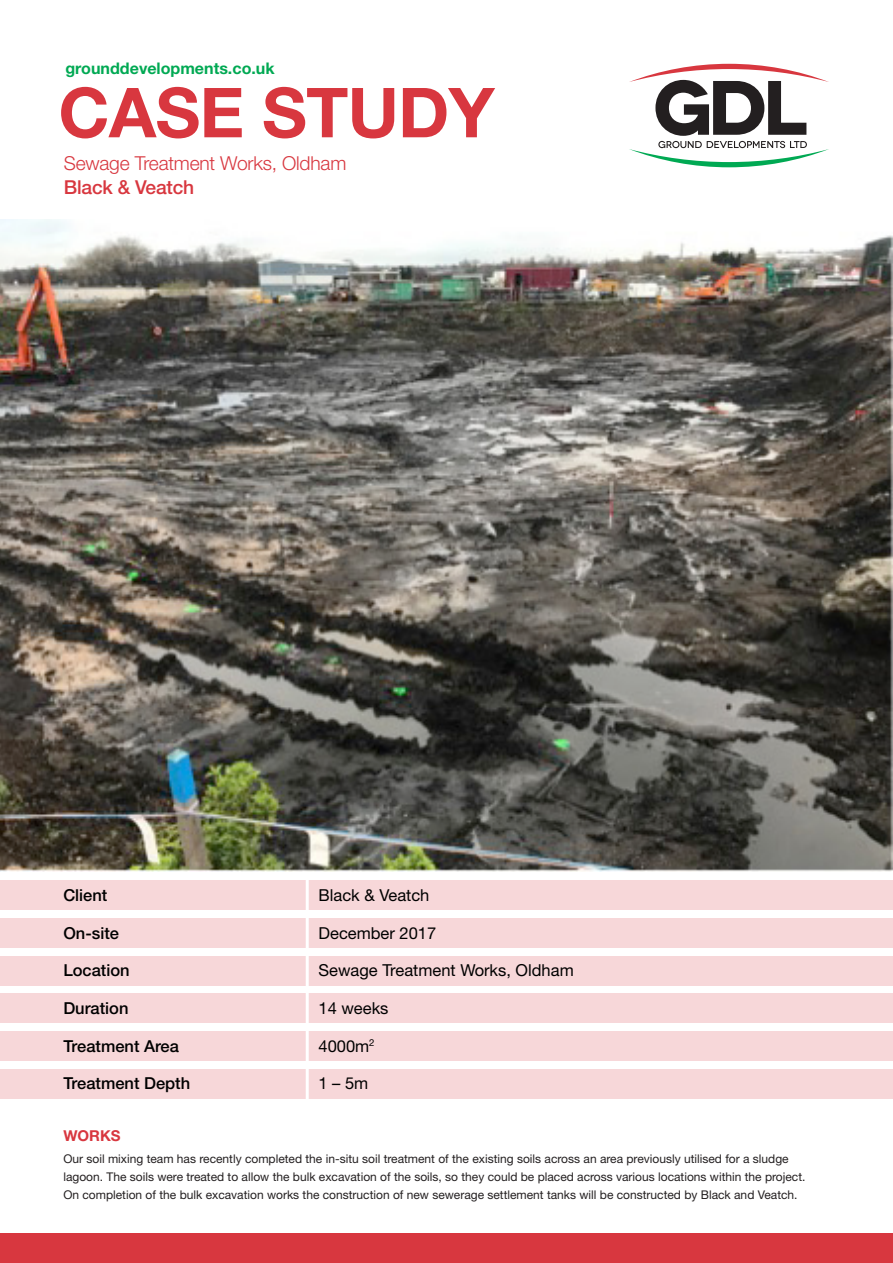
<style>
.page{position:relative;width:893px;height:1263px;background:#fff}
.page>*{position:absolute;margin:0;border:0;box-sizing:border-box;transform-origin:0 0}
.t1{font:700 69px "Helvetica Neue LT Std";letter-spacing:-.01em;color:#d8373f}
.t2{font:300 19.2px/24px "Helvetica Neue LT Std";letter-spacing:-.01em;color:#d8373f}
.t3{font:16.5px "Helvetica Neue LT Std";color:#000}
.t4{font:500 16.5px "Helvetica Neue LT Std";color:#000}
.t5{font:700 16.05px "Helvetica Neue LT Std";color:#00a953}
.t6{font:700 15px "Helvetica Neue LT Std";color:#d8373f}
.t7{font:12px/18px "Helvetica Neue LT Std";color:#231f20}
.s1{font-weight:500}
</style>
<div class="page">
<div style="left:0;top:880px;width:893px;height:30px;background:#f7d7d9"></div>
<div style="left:0;top:918px;width:893px;height:30px;background:#f7d7d9"></div>
<div style="left:0;top:956px;width:893px;height:29px;background:#f7d7d9"></div>
<div style="left:0;top:993px;width:893px;height:30px;background:#f7d7d9"></div>
<div style="left:0;top:1031px;width:893px;height:30px;background:#f7d7d9"></div>
<div style="left:0;top:1069px;width:893px;height:29px;background:#f7d7d9"></div>
<svg style="left:629px;top:64px;width:200px;height:103px"></svg>
<img style="left:0;top:219px;width:893px;height:652px">
<div style="left:0;top:1233px;width:893px;height:30px;background:#d8373f"></div>
<hr style="left:306px;top:878px;width:3px;height:230px;background:#fff">
<p class="t5" style="left:66px;top:59px;width:211px">grounddevelopments.co.uk</p>
<p class="t1" style="left:58px;top:70px;width:438px">CASE STUDY</p>
<p class="t2" style="left:64px;top:151px;width:284px">Sewage Treatment Works, Oldham<br><span class="s1">Black &amp; Veatch</span></p>
<p class="t4" style="left:63px;top:885px;width:46px">Client</p>
<p class="t3" style="left:319px;top:885px;width:112px">Black &amp; Veatch</p>
<p class="t4" style="left:63px;top:923px;width:57px">On-site</p>
<p class="t3" style="left:319px;top:923px;width:119px">December 2017</p>
<p class="t4" style="left:63px;top:960px;width:68px">Location</p>
<p class="t3" style="left:319px;top:960px;width:257px">Sewage Treatment Works, Oldham</p>
<p class="t4" style="left:63px;top:998px;width:67px">Duration</p>
<p class="t3" style="left:319px;top:998px;width:71px">14 weeks</p>
<p class="t4" style="left:63px;top:1036px;width:117px">Treatment Area</p>
<p class="t3" style="left:319px;top:1036px;width:58px">4000m<sup>2</sup></p>
<p class="t4" style="left:63px;top:1073px;width:128px">Treatment Depth</p>
<p class="t3" style="left:319px;top:1073px;width:51px">1 – 5m</p>
<p class="t6" style="left:63px;top:1126px;width:59px">WORKS</p>
<p class="t7" style="left:63px;top:1150px;width:744px">Our soil mixing team has recently completed the in-situ soil treatment of the existing soils across an area previously utilised for a sludge lagoon. The soils were treated to allow the bulk excavation of the soils, so they could be placed across various locations within the project.<br>On completion of the bulk excavation works the construction of new sewerage settlement tanks will be constructed by Black and Veatch.</p>
</div>
